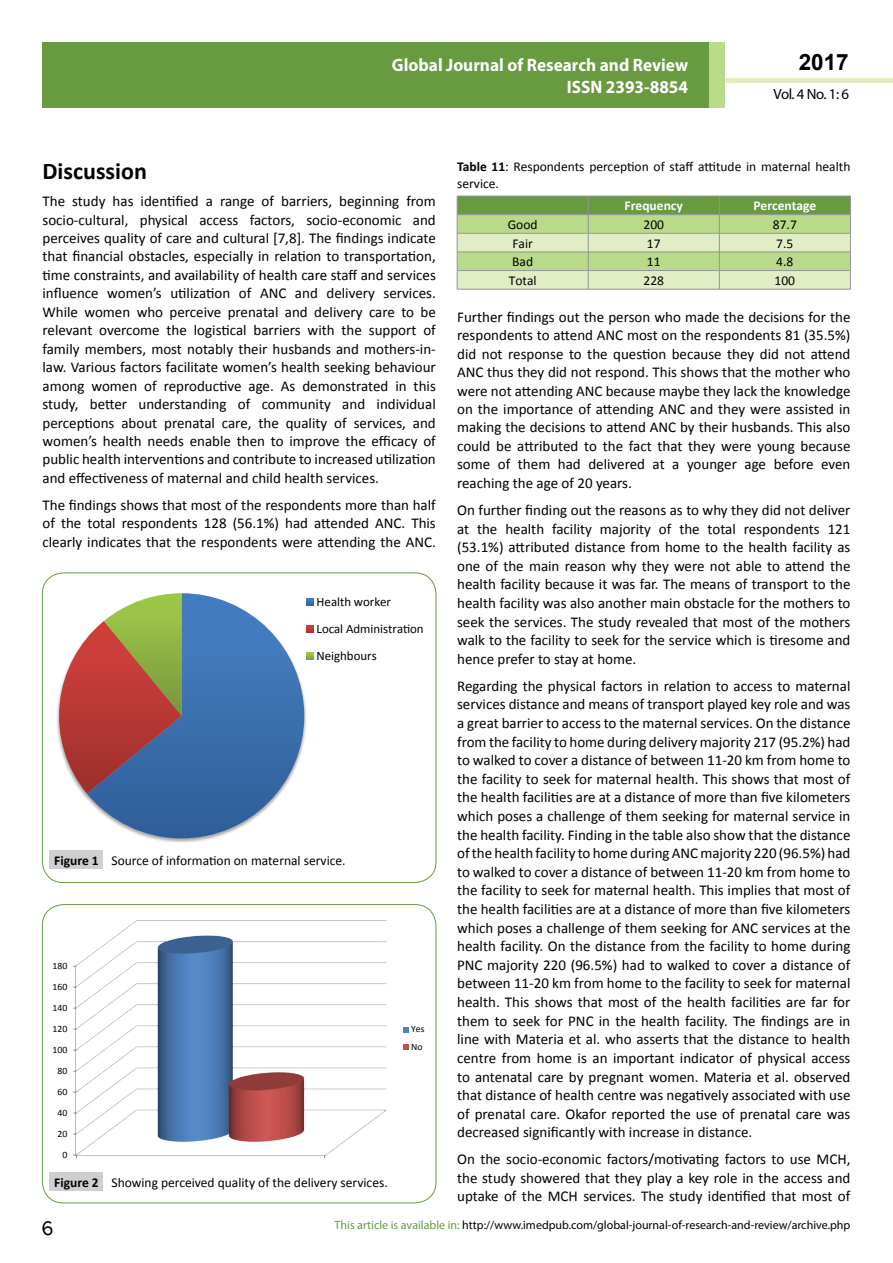
<style>
.page{position:relative;width:893px;height:1263px;background:#fff}
.page>*{position:absolute;margin:0;border:0;box-sizing:border-box;transform-origin:0 0}
.t1{font:25.5px "Tunga";color:#000}
.t2{font:700 24px "Calibri";color:#000}
.t3{font:700 22.5px "Arial";color:#000}
.t4{font:700 18px/21.6px "Myriad Pro";color:#fff;text-align:right;scale:.96 1}
.t5{font:15px/18.6px "Calibri";color:#000;text-align:justify}
.t6{font:14.85px "Myriad Pro";color:#000}
.t7{font:13.5px/16.2px "Calibri";color:#000}
.t8{font:700 13.5px "Calibri";color:#fff}
.t9{font:12.9px/27.2px "Calibri";color:#000}
.t10{font:12px "Myriad Pro";color:#000}
.t11{font:9.6px/17.4px "Calibri";color:#010101}
.s1{font-weight:700}
.s2{color:#689a40}
</style>
<div class="page">
<hr style="left:725px;top:78px;width:168px;height:4px;background:#e1eec5">
<div style="left:43px;top:42px;width:666px;height:66px;background:#689a40"></div>
<div style="left:709px;top:42px;width:16px;height:66px;background:#b9da89"></div>
<div style="left:42px;top:572px;width:394px;height:311px;border:1px solid #689a40;border-radius:21px"></div>
<svg style="left:57px;top:593px;width:257px;height:249px"></svg>
<div style="left:50px;top:850px;width:53px;height:19px;background:#cdcfd0"></div>
<div style="left:42px;top:904px;width:394px;height:299px;border:1px solid #689a40;border-radius:21px"></div>
<svg style="left:73px;top:920px;width:336px;height:239px"></svg>
<div style="left:50px;top:1172px;width:53px;height:19px;background:#cdcfd0"></div>
<hr style="left:457px;top:289px;width:131px;height:1px;background:#939598">
<hr style="left:588px;top:289px;width:131px;height:1px;background:#939598">
<svg style="left:457px;top:196px;width:394px;height:93px;background:#b6d192"></svg>
<hr style="left:719px;top:289px;width:131px;height:1px;background:#939598">
<p class="t4" style="left:517px;top:53px;width:198px">A CHIVOS DE MEDICINA<br>ISSN 1698-9 65</p>
<h3 class="t3" style="left:799px;top:47px;width:52px">2017</h3>
<p class="t4" style="left:392px;top:54px;width:310px">Global Journal of Research and Review<br>ISSN 2393-8854</p>
<p class="t6" style="left:774px;top:84px;width:77px">Vol. 4 No. 1: 6</p>
<h2 class="t2" style="left:43px;top:156px;width:106px">Discussion</h2>
<p class="t5" style="left:43px;top:192px;width:395px">The study has identified a range of barriers, beginning from socio-cultural, physical access factors, socio-economic and perceives quality of care and cultural [7,8]. The findings indicate that financial obstacles, especially in relation to transportation, time constraints, and availability of health care staff and services influence women’s utilization of ANC and delivery services.<br>While women who perceive prenatal and delivery care to be relevant overcome the logistical barriers with the support of family members, most notably their husbands and mothers-in&shy;law. Various factors facilitate women’s health seeking behaviour among women of reproductive age. As demonstrated in this study, better understanding of community and individual perceptions about prenatal care, the quality of services, and women’s health needs enable then to improve the efficacy of public health interventions and contribute to increased utilization and effectiveness of maternal and child health services.</p>
<p class="t5" style="left:43px;top:496px;width:395px">The findings shows that most of the respondents more than half of the total respondents 128 (56.1%) had attended ANC. This clearly indicates that the respondents were attending the ANC.</p>
<p class="t9" style="left:317px;top:588px;width:109px">Health worker<br>Local Administration<br>Neighbours</p>
<p class="t7" style="left:54px;top:852px;width:293px"><span class="s1">Figure 1</span> Source of information on maternal service.</p>
<p class="t11" style="left:53px;top:958px;width:16px">180</p>
<p class="t11" style="left:53px;top:979px;width:16px">160</p>
<p class="t11" style="left:53px;top:999px;width:16px">140</p>
<p class="t11" style="left:53px;top:1020px;width:16px">120</p>
<p class="t11" style="left:53px;top:1041px;width:16px">100</p>
<p class="t11" style="left:58px;top:1062px;width:11px">80</p>
<p class="t11" style="left:58px;top:1083px;width:11px">60</p>
<p class="t11" style="left:58px;top:1104px;width:11px">40</p>
<p class="t11" style="left:58px;top:1125px;width:11px">20</p>
<p class="t11" style="left:63px;top:1146px;width:6px">0</p>
<p class="t7" style="left:54px;top:1174px;width:335px"><span class="s1">Figure 2</span> Showing perceived quality of the delivery services.</p>
<p class="t11" style="left:411px;top:1020px;width:15px">Yes<br>No</p>
<p class="t7" style="left:457px;top:159px;width:395px"><span class="s1">Table 11</span>: Respondents perception of staff attitude in maternal health service.</p>
<p class="t8" style="left:625px;top:197px;width:60px">Frequency</p>
<p class="t8" style="left:753px;top:197px;width:64px">Percentage</p>
<p class="t7" style="left:508px;top:216px;width:31px">Good</p>
<p class="t7" style="left:643px;top:216px;width:22px">200</p>
<p class="t7" style="left:773px;top:216px;width:25px">87.7</p>
<p class="t7" style="left:512px;top:235px;width:22px">Fair</p>
<p class="t7" style="left:647px;top:235px;width:15px">17</p>
<p class="t7" style="left:776px;top:235px;width:19px">7.5</p>
<p class="t7" style="left:512px;top:254px;width:22px">Bad</p>
<p class="t7" style="left:647px;top:254px;width:15px">11</p>
<p class="t7" style="left:776px;top:254px;width:19px">4.8</p>
<p class="t7" style="left:509px;top:272px;width:29px">Total</p>
<p class="t7" style="left:643px;top:272px;width:22px">228</p>
<p class="t7" style="left:775px;top:272px;width:22px">100</p>
<p class="t5" style="left:457px;top:308px;width:395px">Further findings out the person who made the decisions for the respondents to attend ANC most on the respondents 81 (35.5%) did not response to the question because they did not attend ANC thus they did not respond. This shows that the mother who were not attending ANC because maybe they lack the knowledge on the importance of attending ANC and they were assisted in making the decisions to attend ANC by their husbands. This also could be attributed to the fact that they were young because some of them had delivered at a younger age before even reaching the age of 20 years.</p>
<p class="t5" style="left:457px;top:501px;width:395px">On further finding out the reasons as to why they did not deliver at the health facility majority of the total respondents 121 (53.1%) attributed distance from home to the health facility as one of the main reason why they were not able to attend the health facility because it was far. The means of transport to the health facility was also another main obstacle for the mothers to seek the services. The study revealed that most of the mothers walk to the facility to seek for the service which is tiresome and hence prefer to stay at home.</p>
<p class="t5" style="left:457px;top:677px;width:395px">Regarding the physical factors in relation to access to maternal services distance and means of transport played key role and was a great barrier to access to the maternal services. On the distance from the facility to home during delivery majority 217 (95.2%) had to walked to cover a distance of between 11-20 km from home to the facility to seek for maternal health. This shows that most of the health facilities are at a distance of more than five kilometers which poses a challenge of them seeking for maternal service in the health facility. Finding in the table also show that the distance of the health facility to home during ANC majority 220 (96.5%) had to walked to cover a distance of between 11-20 km from home to the facility to seek for maternal health. This implies that most of the health facilities are at a distance of more than five kilometers which poses a challenge of them seeking for ANC services at the health facility. On the distance from the facility to home during PNC majority 220 (96.5%) had to walked to cover a distance of between 11-20 km from home to the facility to seek for maternal health. This shows that most of the health facilities are far for them to seek for PNC in the health facility. The findings are in line with Materia et al. who asserts that the distance to health centre from home is an important indicator of physical access to antenatal care by pregnant women. Materia et al. observed that distance of health centre was negatively associated with use of prenatal care. Okafor reported the use of prenatal care was decreased significantly with increase in distance.</p>
<p class="t5" style="left:457px;top:1150px;width:395px">On the socio-economic factors/motivating factors to use MCH, the study showered that they play a key role in the access and uptake of the MCH services. The study identified that most of</p>
<h1 class="t1" style="left:42px;top:1211px;width:14px">6</h1>
<p class="t10" style="left:335px;top:1218px;width:517px"><span class="s2">This article is available in:</span> http://www.imedpub.com/global-journal-of-research-and-review/archive.php</p>
</div>
